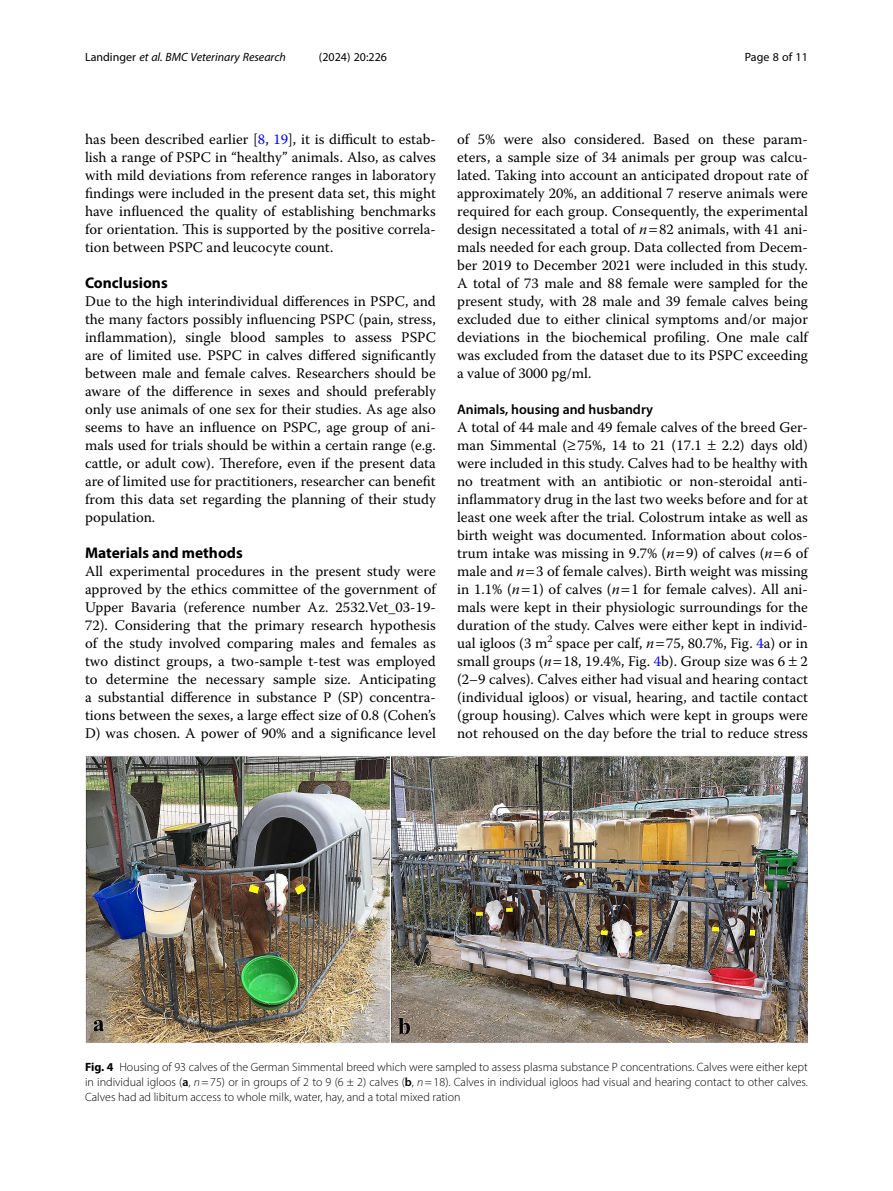
<style>
.page{position:relative;width:893px;height:1191px;background:#fff}
.page>*{position:absolute;margin:0;border:0;box-sizing:border-box;transform-origin:0 0}
.Head_1{font:700 15.45px "Myriad Pro";color:#000}
.Body_Text{font:14.7px/18px "Warnock Pro";color:#000;text-align:justify}
.Head_2{font:600 13.8px "Myriad Pro";color:#000}
.Figure_Caption{font:300 12px/15px "Myriad Pro";color:#000;text-align:justify}
.t1{font:italic 12px "Myriad Pro";color:#000}
.t2{font:12px "Myriad Pro";color:#000}
.s1{font-style:normal}
.s2{color:#00f}
.s3{font-style:italic}
.s4{font-weight:700}
.s5{font-weight:600}
</style>
<div class="page">
<img style="left:85px;top:756px;width:723px;height:288px">
<p class="t1" style="left:85px;top:50px;width:202px"><span class="s1">Landinger</span> et al. BMC Veterinary Research</p>
<p class="t2" style="left:319px;top:50px;width:70px">(2024) 20:226</p>
<p class="t2" style="left:745px;top:50px;width:65px">Page 8 of 11</p>
<p class="Body_Text" style="left:85px;top:130px;width:352px">has been described earlier [<span class="s2">8</span>, <span class="s2">19</span>], it is difficult to estab&shy;lish a range of PSPC in “healthy” animals. Also, as calves with mild deviations from reference ranges in laboratory findings were included in the present data set, this might have influenced the quality of establishing benchmarks for orientation. This is supported by the positive correla&shy;tion between PSPC and leucocyte count.</p>
<p class="Head_1" style="left:85px;top:273px;width:84px">Conclusions</p>
<p class="Body_Text" style="left:85px;top:292px;width:352px">Due to the high interindividual differences in PSPC, and the many factors possibly influencing PSPC (pain, stress, inflammation), single blood samples to assess PSPC are of limited use. PSPC in calves differed significantly between male and female calves. Researchers should be aware of the difference in sexes and should preferably only use animals of one sex for their studies. As age also seems to have an influence on PSPC, age group of ani&shy;mals used for trials should be within a certain range (e.g. cattle, or adult cow). Therefore, even if the present data are of limited use for practitioners, researcher can benefit from this data set regarding the planning of their study population.</p>
<p class="Head_1" style="left:85px;top:543px;width:159px">Materials and methods</p>
<p class="Body_Text" style="left:85px;top:562px;width:352px">All experimental procedures in the present study were approved by the ethics committee of the government of Upper Bavaria (reference number Az. 2532.Vet_03-19- 72). Considering that the primary research hypothesis of the study involved comparing males and females as two distinct groups, a two-sample t-test was employed to determine the necessary sample size. Anticipating a substantial difference in substance P (SP) concentra&shy;tions between the sexes, a large effect size of 0.8 (Cohen’s D) was chosen. A power of 90% and a significance level</p>
<p class="Body_Text" style="left:457px;top:130px;width:352px">of 5% were also considered. Based on these param&shy;eters, a sample size of 34 animals per group was calcu&shy;lated. Taking into account an anticipated dropout rate of approximately 20%, an additional 7 reserve animals were required for each group. Consequently, the experimental design necessitated a total of <span class="s3">n</span> 82 animals, with 41 ani&shy;mals needed for each group. Data collected from Decem&shy;ber 2019 to December 2021 were included in this study.<br>A total of 73 male and 88 female were sampled for the present study, with 28 male and 39 female calves being excluded due to either clinical symptoms and/or major deviations in the biochemical profiling. One male calf was excluded from the dataset due to its PSPC exceeding a value of 3000 pg/ml.</p>
<p class="Head_2" style="left:457px;top:401px;width:197px">Animals, housing and husbandry</p>
<p class="Body_Text" style="left:457px;top:418px;width:352px">A total of 44 male and 49 female calves of the breed Ger&shy;man Simmental (≥75%, 14 to 21 (17.1</p>
<p class="Body_Text" style="left:457px;top:436px;width:352px;text-indent:265px">2.2) days old) were included in this study. Calves had to be healthy with no treatment with an antibiotic or non-steroidal anti&shy;inflammatory drug in the last two weeks before and for at least one week after the trial. Colostrum intake as well as birth weight was documented. Information about colos&shy;trum intake was missing in 9.7% (<span class="s3">n</span> 9) of calves (<span class="s3">n</span> 6 of male and <span class="s3">n</span> 3 of female calves). Birth weight was missing in 1.1% (<span class="s3">n</span> 1) of calves (<span class="s3">n</span> 1 for female calves). All ani&shy;mals were kept in their physiologic surroundings for the duration of the study. Calves were either kept in individ&shy;ual igloos (3 m<sup>2</sup> space per calf, <span class="s3">n</span> 75, 80.7%, Fig. <span class="s2">4</span>a) or in small groups (<span class="s3">n</span> 18, 19.4%, Fig. <span class="s2">4</span>b). Group size was 6 2 (2–9 calves). Calves either had visual and hearing contact (individual igloos) or visual, hearing, and tactile contact (group housing). Calves which were kept in groups were not rehoused on the day before the trial to reduce stress</p>
<p class="Figure_Caption" style="left:85px;top:1059px;width:724px"><span class="s4">Fig. 4</span> Housing of 93 calves of the German Simmental breed which were sampled to assess plasma substance P concentrations. Calves were either kept in individual igloos (<span class="s5">a</span>, <span class="s3">n</span>=75) or in groups of 2 to 9 (6 ± 2) calves (<span class="s5">b</span>, <span class="s3">n</span>=18). Calves in individual igloos had visual and hearing contact to other calves.<br>Calves had ad libitum access to whole milk, water, hay, and a total mixed ration</p>
</div>
